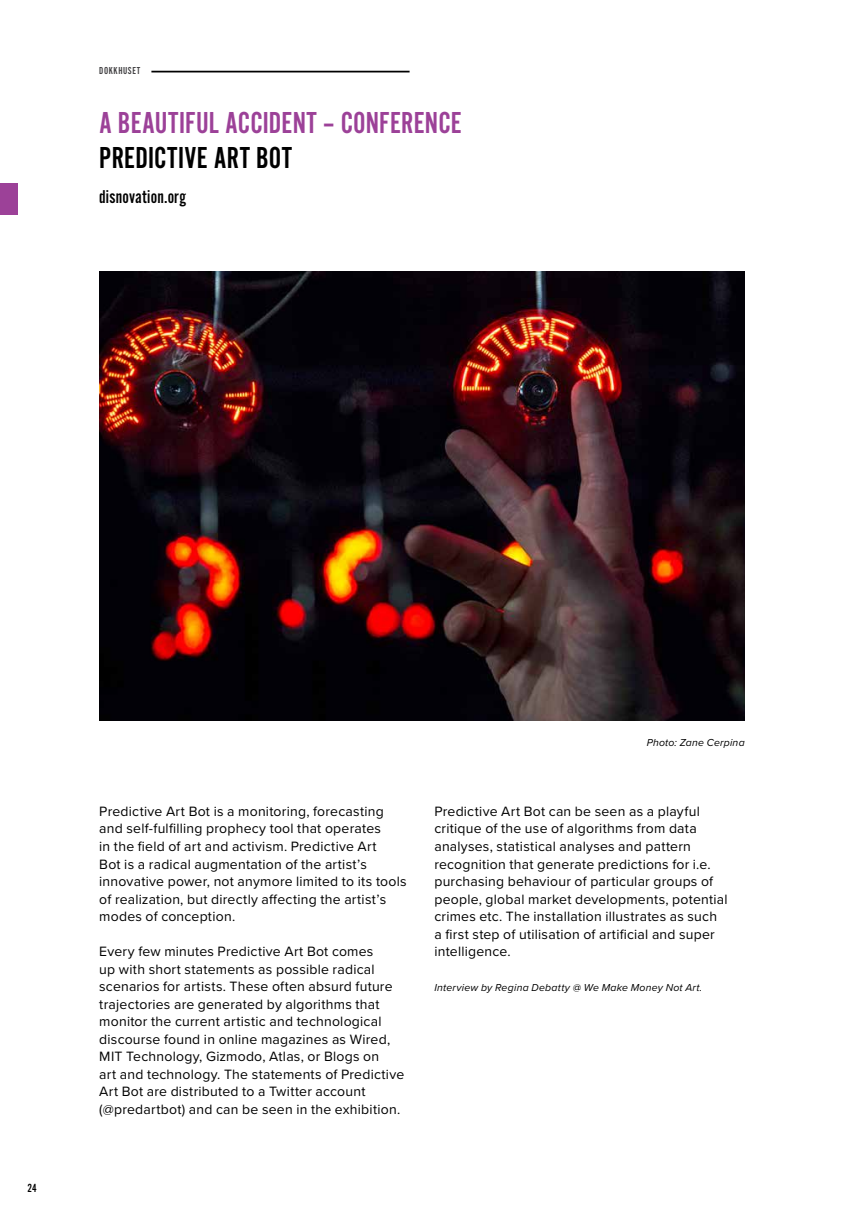
<style>
.page{position:relative;width:844px;height:1226px;background:#fff}
.page>*{position:absolute;margin:0;border:0;box-sizing:border-box;transform-origin:0 0}
.t1{font:31.5px "Alternate Got No 2 D";letter-spacing:.005em;color:#9c4198}
.t2{font:31.5px "Alternate Got No 2 D";letter-spacing:.01em;color:#000}
.t3{font:19.25px "Alternate Got No 2 D";letter-spacing:.01em;color:#000}
.t4{font:14px/17.5px "Proxima Nova";letter-spacing:.015em;color:#000}
.t5{font:12.25px "Alternate Got No 2 D";color:#000}
.t6{font:italic 10.5px "Proxima Nova";letter-spacing:.02em;color:#000}
.t7{font:10.5px "Alternate Got No 2 D";letter-spacing:.06em;color:#414042}
</style>
<div class="page">
<img style="left:99px;top:271px;width:645px;height:450px">
<hr style="left:151px;top:71px;width:258px;height:1px;background:#000">
<div style="left:0;top:183px;width:18px;height:32px;background:#9c4198"></div>
<p class="t7" style="left:99px;top:65px;width:42px">DOKKHUSET</p>
<h1 class="t1" style="left:99px;top:106px;width:364px">A BEAUTIFUL ACCIDENT – CONFERENCE</h1>
<h1 class="t2" style="left:99px;top:141px;width:194px">PREDICTIVE ART BOT</h1>
<h2 class="t3" style="left:99px;top:186px;width:88px">disnovation.org</h2>
<p class="t5" style="left:28px;top:1180px;width:11px">24</p>
<p class="t4" style="left:99px;top:801px;width:309px">Predictive Art Bot is a monitoring, forecasting and self-fulfilling prophecy tool that operates<br>in the field of art and activism. Predictive Art<br>Bot is a radical augmentation of the artist’s innovative power, not anymore limited to its tools of realization, but directly affecting the artist’s modes of conception.</p>
<p class="t4" style="left:99px;top:941px;width:306px">Every few minutes Predictive Art Bot comes<br>up with short statements as possible radical scenarios for artists. These often absurd future trajectories are generated by algorithms that monitor the current artistic and technological discourse found in online magazines as Wired, MIT Technology, Gizmodo, Atlas, or Blogs on<br>art and technology. The statements of Predictive Art Bot are distributed to a Twitter account (@predartbot) and can be seen in the exhibition.</p>
<p class="t6" style="left:646px;top:734px;width:99px">Photo: Zane Cerpina</p>
<p class="t4" style="left:434px;top:801px;width:294px">Predictive Art Bot can be seen as a playful critique of the use of algorithms from data analyses, statistical analyses and pattern recognition that generate predictions for i.e. purchasing behaviour of particular groups of people, global market developments, potential crimes etc. The installation illustrates as such a first step of utilisation of artificial and super intelligence.</p>
<p class="t6" style="left:434px;top:979px;width:269px">Interview by Regina Debatty @ We Make Money Not Art.</p>
</div>
